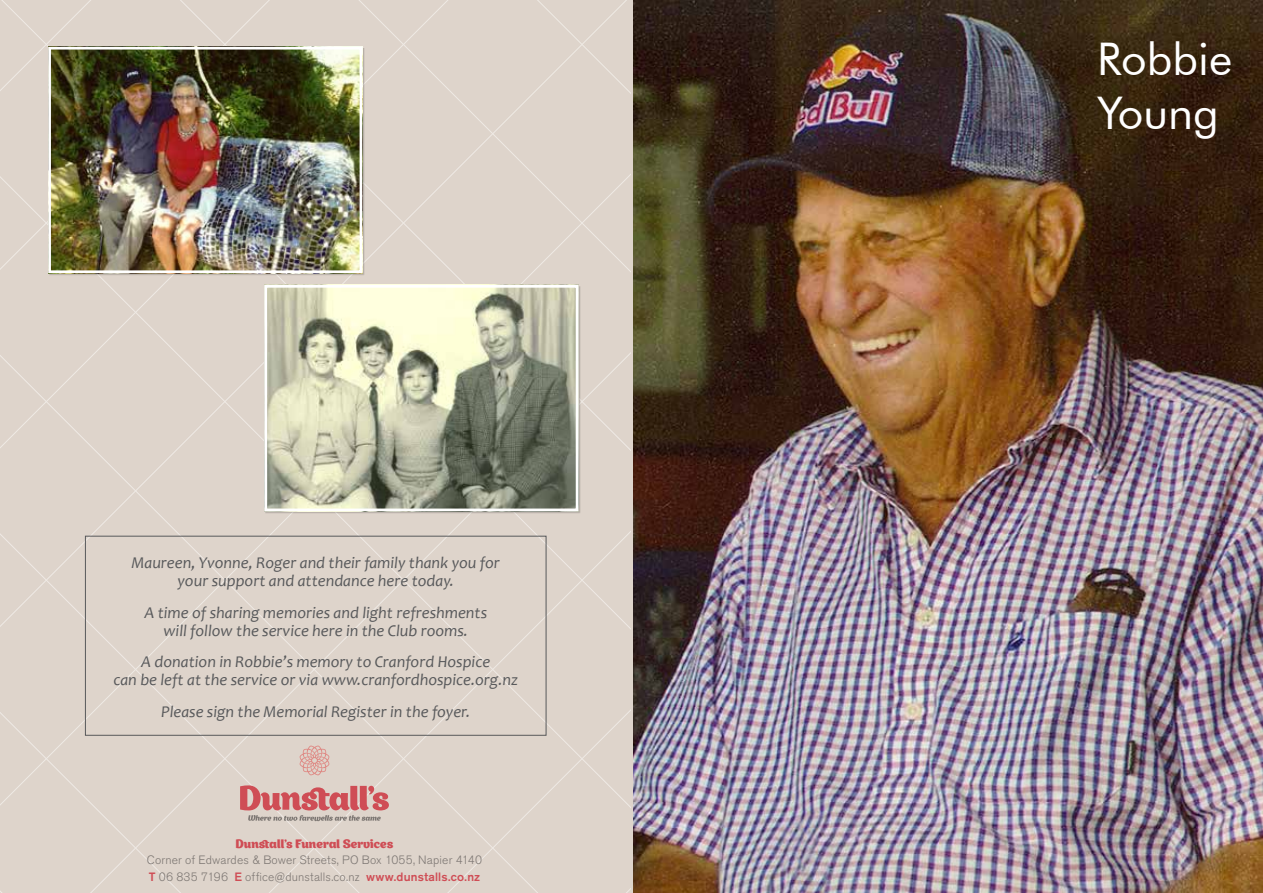
<style>
.page{position:relative;width:1263px;height:893px;background:#fff}
.page>*{position:absolute;margin:0;border:0;box-sizing:border-box;transform-origin:0 0}
.t1{font:45px/54px "Futura BT";color:#fff}
.t2{font:italic 16.5px/18px "Candara";color:#58595b;text-align:center}
.t3{font:300 12px/16.5px "Akzidenz Grotesk BE";letter-spacing:.015em;color:#7d7773}
.t4{font:12px "Appetite";letter-spacing:.015em;color:#cf4d55}
.s1{font-weight:500;color:#cf4d55}
</style>
<div class="page">
<img style="left:632px;top:0;width:631px;height:893px">
<div style="left:0;top:0;width:630px;height:893px;background:#ded4cb"></div>
<svg style="left:240px;top:785px;width:149px;height:36px;background:#d19896"></svg>
<svg style="left:300px;top:746px;width:29px;height:29px"></svg>
<div style="left:85px;top:536px;width:461px;height:200px;border:1px solid #58595b"></div>
<img style="left:52px;top:51px;width:306px;height:218px">
<div style="left:48px;top:47px;width:314px;height:226px;border:3px solid #fff"></div>
<div style="left:265px;top:286px;width:316px;height:228px;background:#000;opacity:.2"></div>
<img style="left:268px;top:289px;width:306px;height:218px">
<div style="left:264px;top:285px;width:314px;height:226px;border:3px solid #fff"></div>
<p class="t2" style="left:132px;top:553px;width:370px">Maureen, Yvonne, Roger and their family thank you for your support and attendance here today.</p>
<p class="t2" style="left:144px;top:603px;width:344px">A time of sharing memories and light refreshments will follow the service here in the Club rooms.</p>
<p class="t2" style="left:113px;top:652px;width:406px">A donation in Robbie’s memory to Cranford Hospice<br>can be left at the service or via www.cranfordhospice.org.nz</p>
<p class="t2" style="left:161px;top:702px;width:311px">Please sign the Memorial Register in the foyer.</p>
<p class="t4" style="left:236px;top:835px;width:159px">Dunstall’s Funeral Services</p>
<p class="t3" style="left:147px;top:852px;width:337px">Corner of Edwardes &amp; Bower Streets, PO Box 1055, Napier 4140<br><span class="s1">T</span> 06 835 7196 <span class="s1">E</span> office@dunstalls.co.nz <span class="s1">www.dunstalls.co.nz</span></p>
<h1 class="t1" style="left:1097px;top:32px;width:137px">Robbie<br>Young</h1>
</div>
